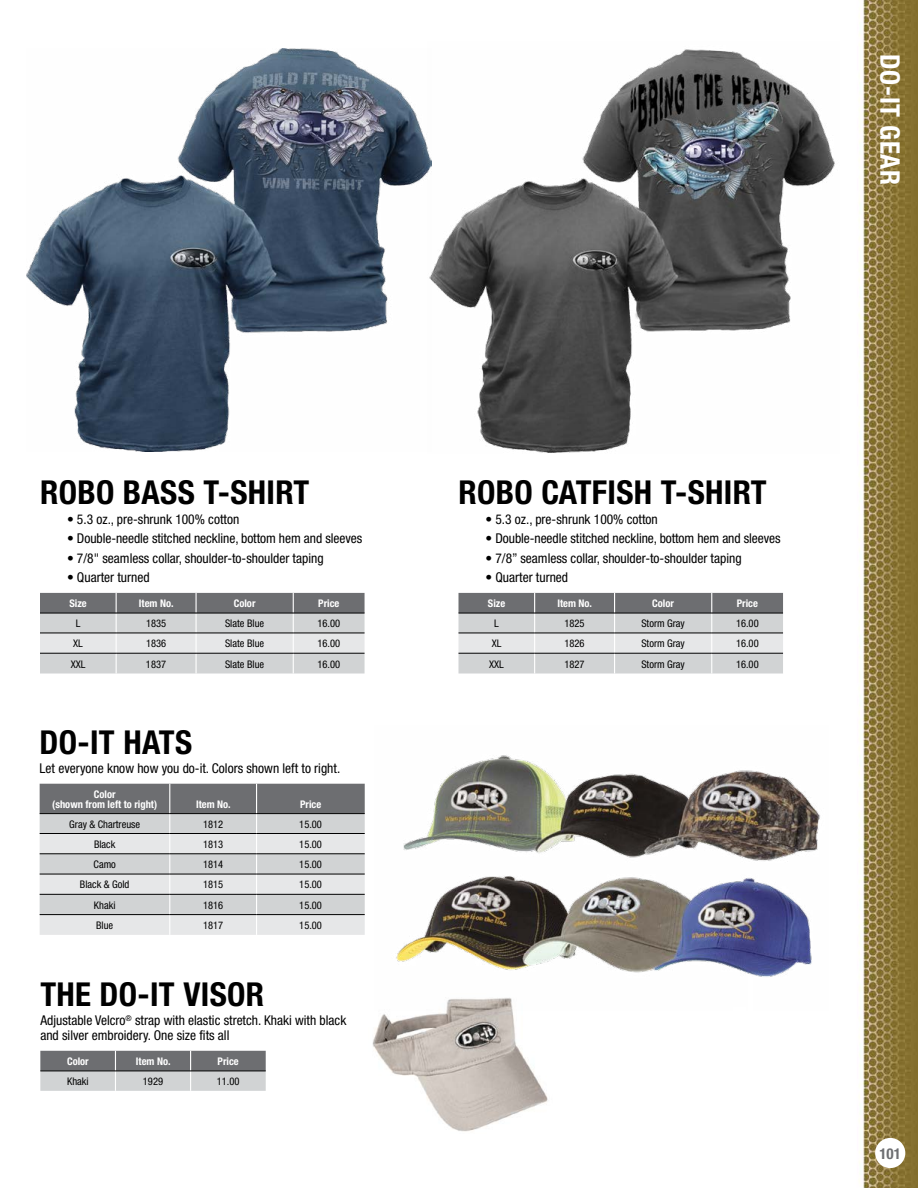
<style>
.page{position:relative;width:918px;height:1188px;background:#fff}
.page>*{position:absolute;margin:0;border:0;box-sizing:border-box;transform-origin:0 0}
.t1{font:700 condensed 33px "Helvetica Neue";letter-spacing:.01em;color:#000}
.t2{font:700 condensed 27px "Helvetica Neue";letter-spacing:.025em;color:#fff}
.t3{font:700 condensed 15px "Helvetica Neue";color:#6d6e71}
.t4{font:condensed 13.5px/15px "Helvetica Neue";color:#000}
.t5{font:condensed 10.5px "Helvetica Neue";color:#000}
.t6{font:700 condensed 10.5px/9.8px "Helvetica Neue";color:#fff;text-align:center}
</style>
<div class="page">
<img style="left:26px;top:0;width:892px;height:1188px">
<div style="left:875px;top:1138px;width:30px;height:30px;background:#fff;border-radius:50%"></div>
<svg style="left:40px;top:784px;width:325px;height:151px;background:#c4c5c6"></svg>
<hr style="left:40px;top:813px;width:130px;height:1px;background:#000">
<hr style="left:170px;top:813px;width:87px;height:1px;background:#000">
<hr style="left:257px;top:813px;width:108px;height:1px;background:#000">
<hr style="left:40px;top:833px;width:130px;height:1px;background:#000">
<hr style="left:170px;top:833px;width:87px;height:1px;background:#000">
<hr style="left:257px;top:833px;width:108px;height:1px;background:#000">
<hr style="left:40px;top:853px;width:130px;height:1px;background:#000">
<hr style="left:170px;top:853px;width:87px;height:1px;background:#000">
<hr style="left:257px;top:853px;width:108px;height:1px;background:#000">
<hr style="left:40px;top:874px;width:130px;height:1px;background:#000">
<hr style="left:170px;top:874px;width:87px;height:1px;background:#000">
<hr style="left:257px;top:874px;width:108px;height:1px;background:#000">
<hr style="left:40px;top:894px;width:130px;height:1px;background:#000">
<hr style="left:170px;top:894px;width:87px;height:1px;background:#000">
<hr style="left:257px;top:894px;width:108px;height:1px;background:#000">
<hr style="left:40px;top:914px;width:130px;height:1px;background:#000">
<hr style="left:170px;top:914px;width:87px;height:1px;background:#000">
<hr style="left:257px;top:914px;width:108px;height:1px;background:#000">
<img style="left:368px;top:993px;width:186px;height:141px">
<svg style="left:40px;top:1051px;width:226px;height:40px;background:#9d9fa1"></svg>
<hr style="left:40px;top:1071px;width:75px;height:1px;background:#000">
<hr style="left:115px;top:1071px;width:76px;height:1px;background:#000">
<hr style="left:191px;top:1071px;width:75px;height:1px;background:#000">
<img style="left:27px;top:49px;width:400px;height:402px">
<img style="left:427px;top:41px;width:412px;height:413px">
<svg style="left:40px;top:593px;width:325px;height:81px;background:#babcbd"></svg>
<hr style="left:40px;top:613px;width:76px;height:1px;background:#000">
<hr style="left:116px;top:613px;width:80px;height:1px;background:#000">
<hr style="left:196px;top:613px;width:97px;height:1px;background:#000">
<hr style="left:293px;top:613px;width:72px;height:1px;background:#000">
<hr style="left:40px;top:633px;width:76px;height:1px;background:#000">
<hr style="left:116px;top:633px;width:80px;height:1px;background:#000">
<hr style="left:196px;top:633px;width:97px;height:1px;background:#000">
<hr style="left:293px;top:633px;width:72px;height:1px;background:#000">
<hr style="left:40px;top:653px;width:76px;height:1px;background:#000">
<hr style="left:116px;top:653px;width:80px;height:1px;background:#000">
<hr style="left:196px;top:653px;width:97px;height:1px;background:#000">
<hr style="left:293px;top:653px;width:72px;height:1px;background:#000">
<svg style="left:459px;top:593px;width:324px;height:81px;background:#babcbd"></svg>
<hr style="left:459px;top:613px;width:76px;height:1px;background:#000">
<hr style="left:535px;top:613px;width:80px;height:1px;background:#000">
<hr style="left:615px;top:613px;width:97px;height:1px;background:#000">
<hr style="left:712px;top:613px;width:71px;height:1px;background:#000">
<hr style="left:459px;top:633px;width:76px;height:1px;background:#000">
<hr style="left:535px;top:633px;width:80px;height:1px;background:#000">
<hr style="left:615px;top:633px;width:97px;height:1px;background:#000">
<hr style="left:712px;top:633px;width:71px;height:1px;background:#000">
<hr style="left:459px;top:653px;width:76px;height:1px;background:#000">
<hr style="left:535px;top:653px;width:80px;height:1px;background:#000">
<hr style="left:615px;top:653px;width:97px;height:1px;background:#000">
<hr style="left:712px;top:653px;width:71px;height:1px;background:#000">
<img style="left:374px;top:725px;width:455px;height:285px">
<h2 class="t2" style="left:906px;top:54px;width:133px;rotate:90deg">DO-IT GEAR</h2>
<h1 class="t1" style="left:40px;top:472px;width:271px">ROBO BASS T-SHIRT</h1>
<p class="t4" style="left:67px;top:511px;width:174px">• 5.3 oz., pre-shrunk 100% cotton</p>
<p class="t4" style="left:67px;top:531px;width:297px">• Double-needle stitched neckline, bottom hem and sleeves</p>
<p class="t4" style="left:67px;top:550px;width:258px">• 7/8" seamless collar, shoulder-to-shoulder taping</p>
<p class="t4" style="left:67px;top:570px;width:84px">• Quarter turned</p>
<p class="t6" style="left:69px;top:598px;width:19px">Size</p>
<p class="t6" style="left:139px;top:598px;width:36px">Item No.</p>
<p class="t6" style="left:234px;top:598px;width:23px">Color</p>
<p class="t6" style="left:318px;top:598px;width:23px">Price</p>
<p class="t5" style="left:76px;top:617px;width:6px">L</p>
<p class="t5" style="left:146px;top:617px;width:22px">1835</p>
<p class="t5" style="left:225px;top:617px;width:41px">Slate Blue</p>
<p class="t5" style="left:318px;top:617px;width:24px">16.00</p>
<p class="t5" style="left:73px;top:637px;width:11px">XL</p>
<p class="t5" style="left:146px;top:637px;width:22px">1836</p>
<p class="t5" style="left:225px;top:637px;width:41px">Slate Blue</p>
<p class="t5" style="left:318px;top:637px;width:24px">16.00</p>
<p class="t5" style="left:71px;top:658px;width:16px">XXL</p>
<p class="t5" style="left:146px;top:658px;width:22px">1837</p>
<p class="t5" style="left:225px;top:658px;width:41px">Slate Blue</p>
<p class="t5" style="left:318px;top:658px;width:24px">16.00</p>
<h1 class="t1" style="left:40px;top:722px;width:154px">DO-IT HATS</h1>
<p class="t4" style="left:40px;top:761px;width:302px">Let everyone know how you do-it. Colors shown left to right.</p>
<p class="t6" style="left:52px;top:789px;width:106px">Color<br>(shown from left to right)</p>
<p class="t6" style="left:196px;top:799px;width:36px">Item No.</p>
<p class="t6" style="left:300px;top:799px;width:23px">Price</p>
<p class="t5" style="left:69px;top:818px;width:72px">Gray &amp; Chartreuse</p>
<p class="t5" style="left:203px;top:818px;width:22px">1812</p>
<p class="t5" style="left:299px;top:818px;width:24px">15.00</p>
<p class="t5" style="left:94px;top:838px;width:23px">Black</p>
<p class="t5" style="left:203px;top:838px;width:22px">1813</p>
<p class="t5" style="left:299px;top:838px;width:24px">15.00</p>
<p class="t5" style="left:94px;top:858px;width:24px">Camo</p>
<p class="t5" style="left:203px;top:858px;width:22px">1814</p>
<p class="t5" style="left:299px;top:858px;width:24px">15.00</p>
<p class="t5" style="left:80px;top:879px;width:51px">Black &amp; Gold</p>
<p class="t5" style="left:203px;top:879px;width:22px">1815</p>
<p class="t5" style="left:299px;top:879px;width:24px">15.00</p>
<p class="t5" style="left:94px;top:899px;width:23px">Khaki</p>
<p class="t5" style="left:203px;top:899px;width:22px">1816</p>
<p class="t5" style="left:299px;top:899px;width:24px">15.00</p>
<p class="t5" style="left:96px;top:919px;width:19px">Blue</p>
<p class="t5" style="left:203px;top:919px;width:22px">1817</p>
<p class="t5" style="left:299px;top:919px;width:24px">15.00</p>
<h1 class="t1" style="left:40px;top:974px;width:225px">THE DO-IT VISOR</h1>
<p class="t4" style="left:40px;top:1013px;width:308px">Adjustable Velcro<sup>®</sup> strap with elastic stretch. Khaki with black and silver embroidery. One size fits all</p>
<p class="t6" style="left:67px;top:1056px;width:23px">Color</p>
<p class="t6" style="left:136px;top:1056px;width:36px">Item No.</p>
<p class="t6" style="left:218px;top:1056px;width:23px">Price</p>
<p class="t5" style="left:67px;top:1075px;width:23px">Khaki</p>
<p class="t5" style="left:143px;top:1075px;width:22px">1929</p>
<p class="t5" style="left:217px;top:1075px;width:24px">11.00</p>
<h1 class="t1" style="left:459px;top:472px;width:310px">ROBO CATFISH T-SHIRT</h1>
<p class="t4" style="left:486px;top:511px;width:174px">• 5.3 oz., pre-shrunk 100% cotton</p>
<p class="t4" style="left:486px;top:531px;width:297px">• Double-needle stitched neckline, bottom hem and sleeves</p>
<p class="t4" style="left:486px;top:550px;width:258px">• 7/8” seamless collar, shoulder-to-shoulder taping</p>
<p class="t4" style="left:486px;top:570px;width:84px">• Quarter turned</p>
<p class="t6" style="left:488px;top:598px;width:19px">Size</p>
<p class="t6" style="left:557px;top:598px;width:36px">Item No.</p>
<p class="t6" style="left:652px;top:598px;width:23px">Color</p>
<p class="t6" style="left:737px;top:598px;width:23px">Price</p>
<p class="t5" style="left:494px;top:617px;width:6px">L</p>
<p class="t5" style="left:565px;top:617px;width:22px">1825</p>
<p class="t5" style="left:641px;top:617px;width:45px">Storm Gray</p>
<p class="t5" style="left:736px;top:617px;width:24px">16.00</p>
<p class="t5" style="left:492px;top:637px;width:11px">XL</p>
<p class="t5" style="left:565px;top:637px;width:22px">1826</p>
<p class="t5" style="left:641px;top:637px;width:45px">Storm Gray</p>
<p class="t5" style="left:736px;top:637px;width:24px">16.00</p>
<p class="t5" style="left:489px;top:658px;width:16px">XXL</p>
<p class="t5" style="left:564px;top:658px;width:22px">1827</p>
<p class="t5" style="left:641px;top:658px;width:45px">Storm Gray</p>
<p class="t5" style="left:736px;top:658px;width:24px">16.00</p>
<p class="t3" style="left:879px;top:1144px;width:23px">101</p>
</div>
